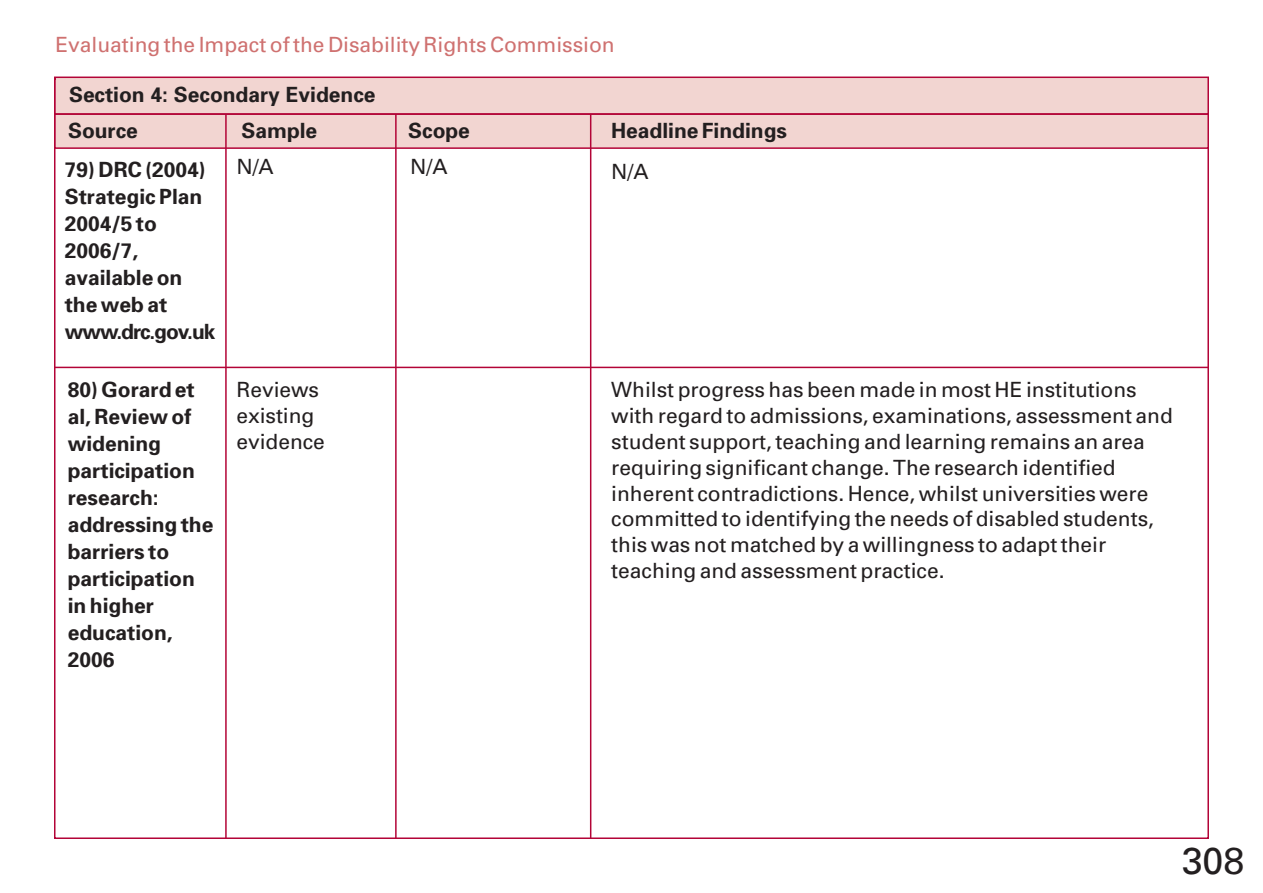
<style>
.page{position:relative;width:1263px;height:893px;background:#fff}
.page>*{position:absolute;margin:0;border:0;box-sizing:border-box;transform-origin:0 0}
.t1{font:37.5px "Univers";color:#231f20}
.t2{font:21px/25.8px "Univers";color:#231f20}
.t3{font:700 21px/27px "Univers";color:#231f20}
.t4{font:21px "Univers";color:#cf7170}
</style>
<div class="page">
<div style="left:56px;top:78px;width:1151px;height:35px;background:#f2d5d1"></div>
<div style="left:54px;top:77px;width:1155px;height:38px;border:2px solid #b30437"></div>
<div style="left:56px;top:115px;width:1151px;height:32px;background:#f2d5d1"></div>
<div style="left:54px;top:113px;width:1155px;height:36px;border:2px solid #b30437"></div>
<hr style="left:225px;top:115px;width:2px;height:724px;background:#b30437">
<hr style="left:395px;top:114px;width:2px;height:725px;background:#b30437">
<hr style="left:590px;top:114px;width:1px;height:725px;background:#b30437">
<hr style="left:54px;top:367px;width:1155px;height:1px;background:#b30437">
<p class="t4" style="left:56px;top:37px;width:561px">Evaluating the Impact of the Disability Rights Commission</p>
<p class="t3" style="left:68px;top:79px;width:309px;line-height:35.5px">Section 4: Secondary Evidence<br>Source</p>
<p class="t3" style="left:242px;top:119px;width:77px">Sample</p>
<p class="t3" style="left:408px;top:119px;width:63px">Scope</p>
<p class="t3" style="left:611px;top:119px;width:177px">Headline Findings</p>
<p class="t3" style="left:65px;top:158px;width:152px">79) DRC (2004)<br>Strategic Plan<br>2004/5 to<br>2006/7, available on the web at www.drc.gov.uk</p>
<p class="t2" style="left:236px;top:155px;width:39px">N/A</p>
<p class="t2" style="left:410px;top:155px;width:39px">N/A</p>
<p class="t2" style="left:611px;top:160px;width:39px">N/A</p>
<p class="t3" style="left:68px;top:378px;width:147px">80) Gorard et al, Review of widening participation research: addressing the barriers to participation in higher education,<br>2006</p>
<p class="t2" style="left:236px;top:379px;width:90px">Reviews existing evidence</p>
<p class="t2" style="left:611px;top:379px;width:563px">Whilst progress has been made in most HE institutions with regard to admissions, examinations, assessment and student support, teaching and learning remains an area requiring significant change. The research identified inherent contradictions. Hence, whilst universities were committed to identifying the needs of disabled students, this was not matched by a willingness to adapt their teaching and assessment practice.</p>
<h1 class="t1" style="left:1182px;top:847px;width:64px">308</h1>
</div>
